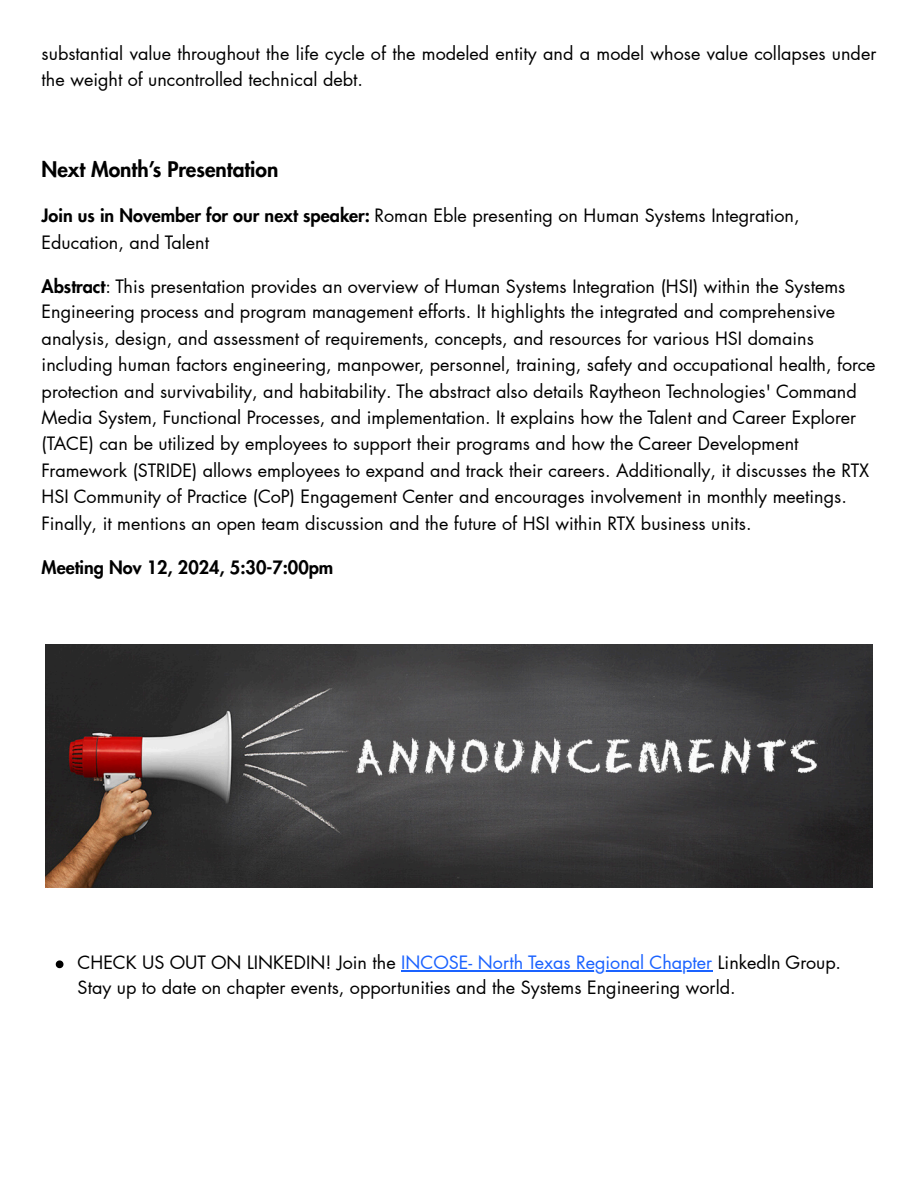
<style>
.page{position:relative;width:918px;height:1186px;background:#fff}
.page>*{position:absolute;margin:0;border:0;box-sizing:border-box;transform-origin:0 0}
.t1{font:800 21px "Futura LT Pro";color:#000}
.t2{font:18px/26.4px "Futura LT Pro";color:#000}
.t3{font:800 18px "Futura LT Pro";color:#000}
.s1{font-weight:800}
.s2{color:#1a62ff}
</style>
<div class="page">
<img style="left:45px;top:645px;width:828px;height:243px">
<svg style="left:56px;top:960px;width:7px;height:8px"></svg>
<hr style="left:401px;top:970px;width:311px;height:1px;background:#1a62ff">
<p class="t2" style="left:42px;top:41px;width:836px;line-height:25.8px">substantial value throughout the life cycle of the modeled entity and a model whose value collapses under the weight of uncontrolled technical debt.</p>
<p class="t1" style="left:42px;top:159px;width:238px">Next Month’s Presentation</p>
<p class="t2" style="left:42px;top:202px;width:760px;line-height:27px"><span class="s1">Join us in November for our next speaker:</span> Roman Eble presenting on Human Systems Integration,<br>Education, and Talent</p>
<p class="t2" style="left:42px;top:273px;width:836px"><span class="s1">Abstract</span>: This presentation provides an overview of Human Systems Integration (HSI) within the Systems Engineering process and program management efforts. It highlights the integrated and comprehensive analysis, design, and assessment of requirements, concepts, and resources for various HSI domains including human factors engineering, manpower, personnel, training, safety and occupational health, force protection and survivability, and habitability. The abstract also details Raytheon Technologies' Command Media System, Functional Processes, and implementation. It explains how the Talent and Career Explorer (TACE) can be utilized by employees to support their programs and how the Career Development Framework (STRIDE) allows employees to expand and track their careers. Additionally, it discusses the RTX HSI Community of Practice (CoP) Engagement Center and encourages involvement in monthly meetings.<br>Finally, it mentions an open team discussion and the future of HSI within RTX business units.</p>
<p class="t3" style="left:42px;top:559px;width:293px">Meeting Nov 12, 2024, 5:30-7:00pm</p>
<p class="t2" style="left:78px;top:950px;width:765px;line-height:24.8px">CHECK US OUT ON LINKEDIN! Join the <span class="s2">INCOSE- North Texas Regional Chapter</span> LinkedIn Group.<br>Stay up to date on chapter events, opportunities and the Systems Engineering world.</p>
</div>
